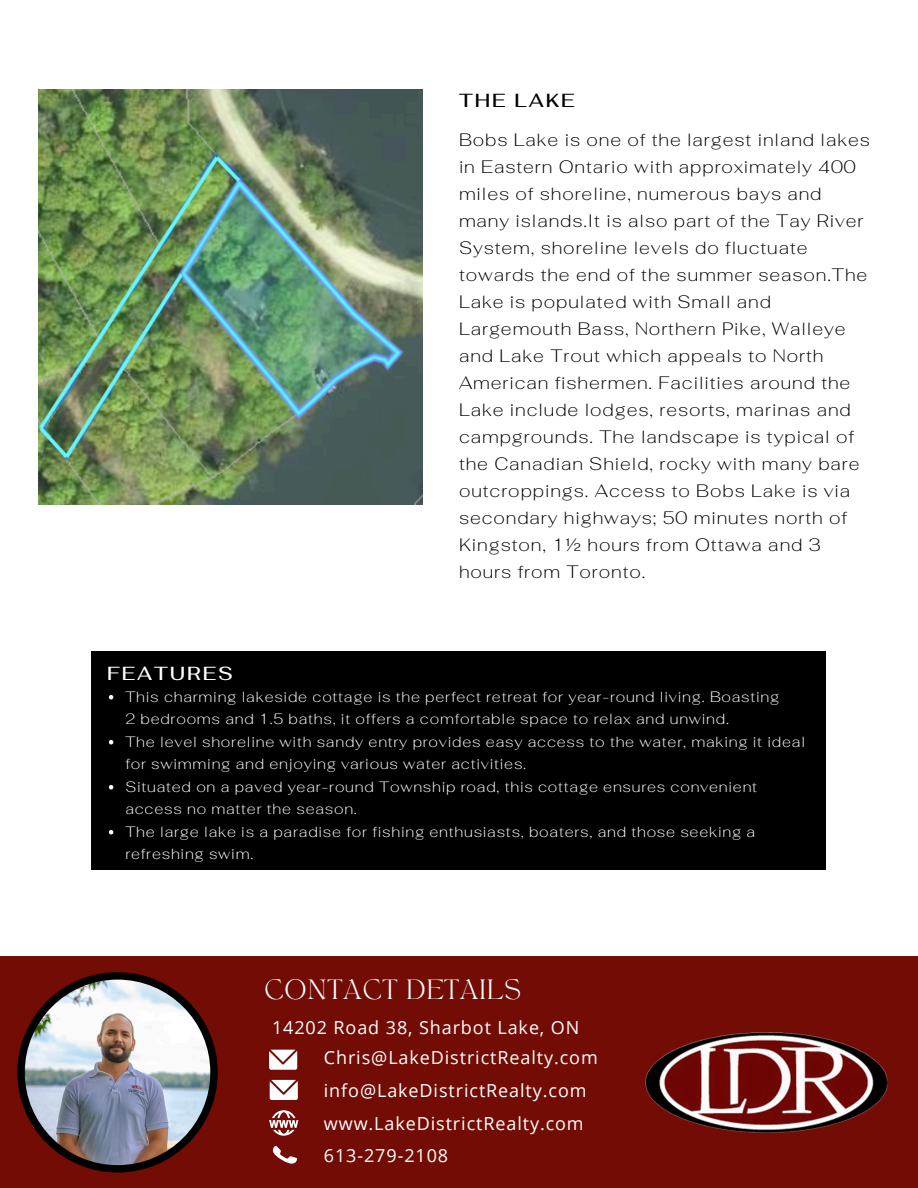
<style>
.page{position:relative;width:918px;height:1188px;background:#fff}
.page>*{position:absolute;margin:0;border:0;box-sizing:border-box;transform-origin:0 0}
.t1{font:19.5px "TANAEGEAN";letter-spacing:.05em;color:#fff}
.t2{font:500 18.9px "Fahkwang";letter-spacing:.1em;color:#fff}
.t3{font:500 18.9px "Fahkwang";letter-spacing:.1em;color:#000}
.t4{font:200 18px/27px "Fahkwang";letter-spacing:.05em;color:#000}
.t5{font:18px "Open Sans";letter-spacing:.05em;color:#fff}
.t6{font:200 15px/22.5px "Fahkwang";letter-spacing:.05em;color:#fff}
</style>
<div class="page">
<div style="left:92px;top:652px;width:734px;height:218px;background:#000"></div>
<div style="left:0;top:957px;width:918px;height:231px;background:#730c05"></div>
<svg style="left:270px;top:1080px;width:28px;height:20px"></svg>
<svg style="left:269px;top:1110px;width:29px;height:54px"></svg>
<img style="left:645px;top:1032px;width:243px;height:101px">
<img style="left:39px;top:89px;width:383px;height:416px">
<svg style="left:269px;top:1050px;width:28px;height:20px"></svg>
<svg style="left:17px;top:972px;width:201px;height:201px;background:#0b0606"></svg>
<img style="left:25px;top:980px;width:185px;height:185px;border-radius:50%">
<svg style="left:109px;top:695px;width:4px;height:4px"></svg>
<svg style="left:109px;top:740px;width:4px;height:4px"></svg>
<svg style="left:109px;top:785px;width:4px;height:4px"></svg>
<svg style="left:109px;top:830px;width:4px;height:4px"></svg>
<p class="t3" style="left:459px;top:88px;width:117px">THE LAKE</p>
<h1 class="t4" style="left:459px;top:126px;width:412px">Bobs Lake is one of the largest inland lakes in Eastern Ontario with approximately 400 miles of shoreline, numerous bays and many islands.It is also part of the Tay River System, shoreline levels do fluctuate towards the end of the summer season.The Lake is populated with Small and Largemouth Bass, Northern Pike, Walleye and Lake Trout which appeals to North American fishermen. Facilities around the Lake include lodges, resorts, marinas and campgrounds. The landscape is typical of the Canadian Shield, rocky with many bare outcroppings. Access to Bobs Lake is via secondary highways; 50 minutes north of Kingston, 1½ hours from Ottawa and 3 hours from Toronto.</h1>
<h2 class="t2" style="left:107px;top:661px;width:127px">FEATURES</h2>
<h3 class="t6" style="left:125px;top:685px;width:656px">This charming lakeside cottage is the perfect retreat for year-round living. Boasting<br>2 bedrooms and 1.5 baths, it offers a comfortable space to relax and unwind.</h3>
<h3 class="t6" style="left:125px;top:730px;width:681px">The level shoreline with sandy entry provides easy access to the water, making it ideal for swimming and enjoying various water activities.</h3>
<p class="t6" style="left:125px;top:775px;width:633px">Situated on a paved year-round Township road, this cottage ensures convenient access no matter the season.</p>
<p class="t6" style="left:125px;top:820px;width:631px">The large lake is a paradise for fishing enthusiasts, boaters, and those seeking a refreshing swim.</p>
<p class="t1" style="left:264px;top:978px;width:258px">CONTACT DETAILS</p>
<p class="t5" style="left:272px;top:1014px;width:309px">14202 Road 38, Sharbot Lake, ON</p>
<h3 class="t5" style="left:324px;top:1045px;width:275px">Chris@LakeDistrictRealty.com</h3>
<p class="t5" style="left:324px;top:1078px;width:264px">info@LakeDistrictRealty.com</p>
<p class="t5" style="left:324px;top:1110px;width:261px">www.LakeDistrictRealty.com</p>
<p class="t5" style="left:324px;top:1143px;width:126px">613-279-2108</p>
</div>
